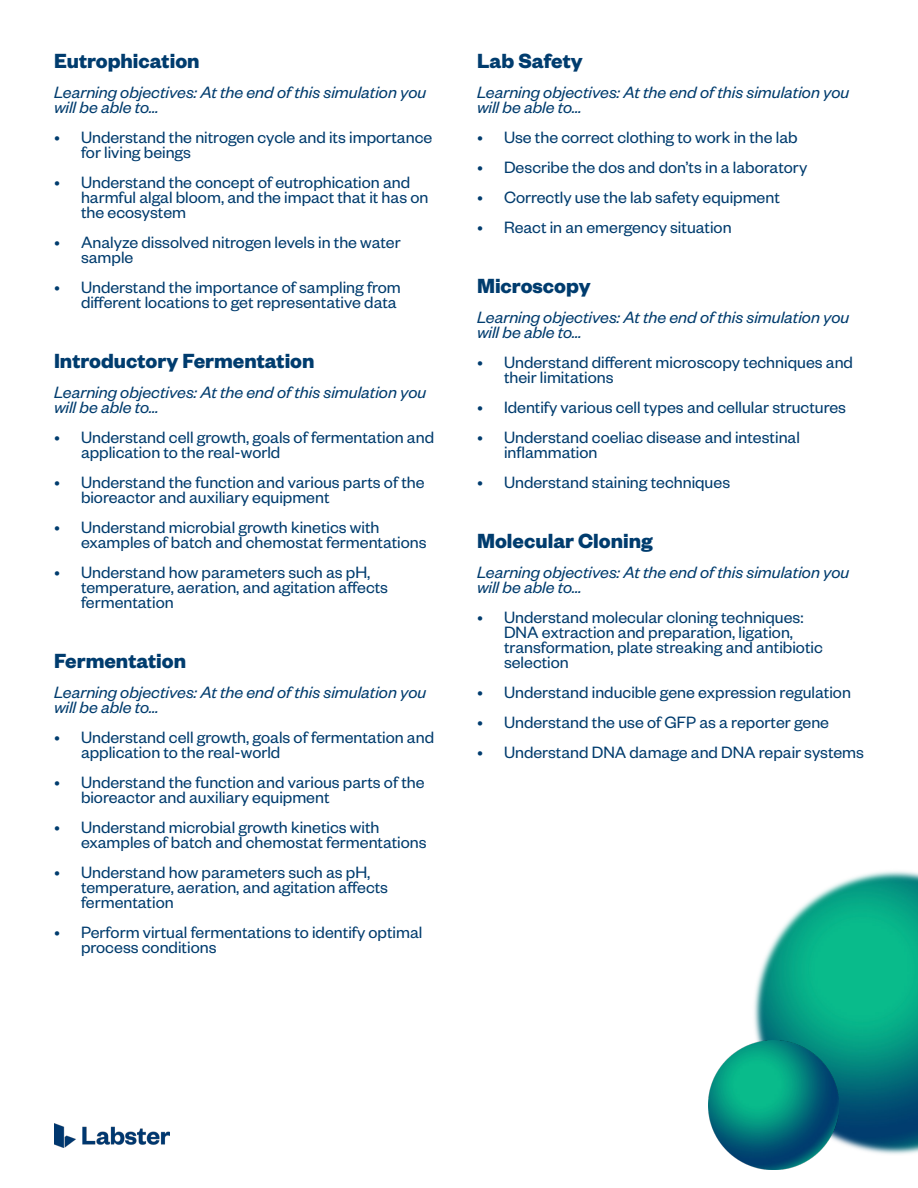
<style>
.page{position:relative;width:918px;height:1188px;background:#fff}
.page>*{position:absolute;margin:0;border:0;box-sizing:border-box;transform-origin:0 0}
.t1{font:700 22.5px "Founders Grotesk";color:#003c6e}
.t2{font:18px/15px "Founders Grotesk";color:#003c6e}
.t3{font:italic 18px/15px "Founders Grotesk";color:#003c6e}
</style>
<div class="page">
<img style="left:754px;top:871px;width:164px;height:284px">
<img style="left:709px;top:1040px;width:129px;height:130px">
<img style="left:54px;top:1123px;width:115px;height:24px">
<p class="t1" style="left:54px;top:47px;width:147px">Eutrophication</p>
<p class="t3" style="left:54px;top:84px;width:374px">Learning objectives: At the end of this simulation you will be able to…</p>
<p class="t2" style="left:81px;top:129px;width:353px;text-indent:-27px">• Understand the nitrogen cycle and its importance for living beings</p>
<p class="t2" style="left:81px;top:174px;width:349px;text-indent:-27px">• Understand the concept of eutrophication and harmful algal bloom, and the impact that it has on the ecosystem</p>
<p class="t2" style="left:81px;top:234px;width:321px;text-indent:-27px">• Analyze dissolved nitrogen levels in the water sample</p>
<p class="t2" style="left:54px;top:279px;width:348px;text-align:right">• Understand the importance of sampling from different locations to get representative data</p>
<p class="t1" style="left:54px;top:347px;width:262px">Introductory Fermentation</p>
<p class="t3" style="left:54px;top:384px;width:374px">Learning objectives: At the end of this simulation you will be able to…</p>
<p class="t2" style="left:81px;top:429px;width:355px;text-indent:-27px">• Understand cell growth, goals of fermentation and application to the real-world</p>
<p class="t2" style="left:81px;top:474px;width:345px;text-indent:-27px">• Understand the function and various parts of the bioreactor and auxiliary equipment</p>
<p class="t2" style="left:81px;top:519px;width:347px;text-indent:-27px">• Understand microbial growth kinetics with examples of batch and chemostat fermentations</p>
<p class="t2" style="left:81px;top:564px;width:309px;text-indent:-27px">• Understand how parameters such as pH, temperature, aeration, and agitation affects fermentation</p>
<p class="t1" style="left:54px;top:647px;width:134px">Fermentation</p>
<p class="t3" style="left:54px;top:684px;width:374px">Learning objectives: At the end of this simulation you will be able to…</p>
<p class="t2" style="left:81px;top:729px;width:355px;text-indent:-27px">• Understand cell growth, goals of fermentation and application to the real-world</p>
<p class="t2" style="left:81px;top:774px;width:345px;text-indent:-27px">• Understand the function and various parts of the bioreactor and auxiliary equipment</p>
<p class="t2" style="left:81px;top:819px;width:347px;text-indent:-27px">• Understand microbial growth kinetics with examples of batch and chemostat fermentations</p>
<p class="t2" style="left:81px;top:864px;width:309px;text-indent:-27px">• Understand how parameters such as pH, temperature, aeration, and agitation affects fermentation</p>
<p class="t2" style="left:81px;top:924px;width:343px;text-indent:-27px">• Perform virtual fermentations to identify optimal process conditions</p>
<p class="t1" style="left:477px;top:47px;width:107px">Lab Safety</p>
<p class="t3" style="left:477px;top:84px;width:374px">Learning objectives: At the end of this simulation you will be able to…</p>
<p class="t2" style="left:477px;top:129px;width:322px">• Use the correct clothing to work in the lab</p>
<p class="t2" style="left:477px;top:159px;width:332px">• Describe the dos and don’ts in a laboratory</p>
<p class="t2" style="left:477px;top:189px;width:304px">• Correctly use the lab safety equipment</p>
<p class="t2" style="left:477px;top:219px;width:256px">• React in an emergency situation</p>
<p class="t1" style="left:477px;top:272px;width:115px">Microscopy</p>
<p class="t3" style="left:477px;top:309px;width:374px">Learning objectives: At the end of this simulation you will be able to…</p>
<p class="t2" style="left:504px;top:354px;width:351px;text-indent:-27px">• Understand different microscopy techniques and their limitations</p>
<p class="t2" style="left:477px;top:399px;width:371px">• Identify various cell types and cellular structures</p>
<p class="t2" style="left:504px;top:429px;width:297px;text-indent:-27px">• Understand coeliac disease and intestinal inflammation</p>
<p class="t2" style="left:477px;top:474px;width:255px">• Understand staining techniques</p>
<p class="t1" style="left:477px;top:527px;width:177px">Molecular Cloning</p>
<p class="t3" style="left:477px;top:564px;width:374px">Learning objectives: At the end of this simulation you will be able to…</p>
<p class="t2" style="left:504px;top:609px;width:320px;text-indent:-27px">• Understand molecular cloning techniques:<br>DNA extraction and preparation, ligation, transformation, plate streaking and antibiotic selection</p>
<p class="t2" style="left:477px;top:684px;width:375px">• Understand inducible gene expression regulation</p>
<p class="t2" style="left:477px;top:714px;width:354px">• Understand the use of GFP as a reporter gene</p>
<p class="t2" style="left:477px;top:744px;width:389px">• Understand DNA damage and DNA repair systems</p>
</div>
